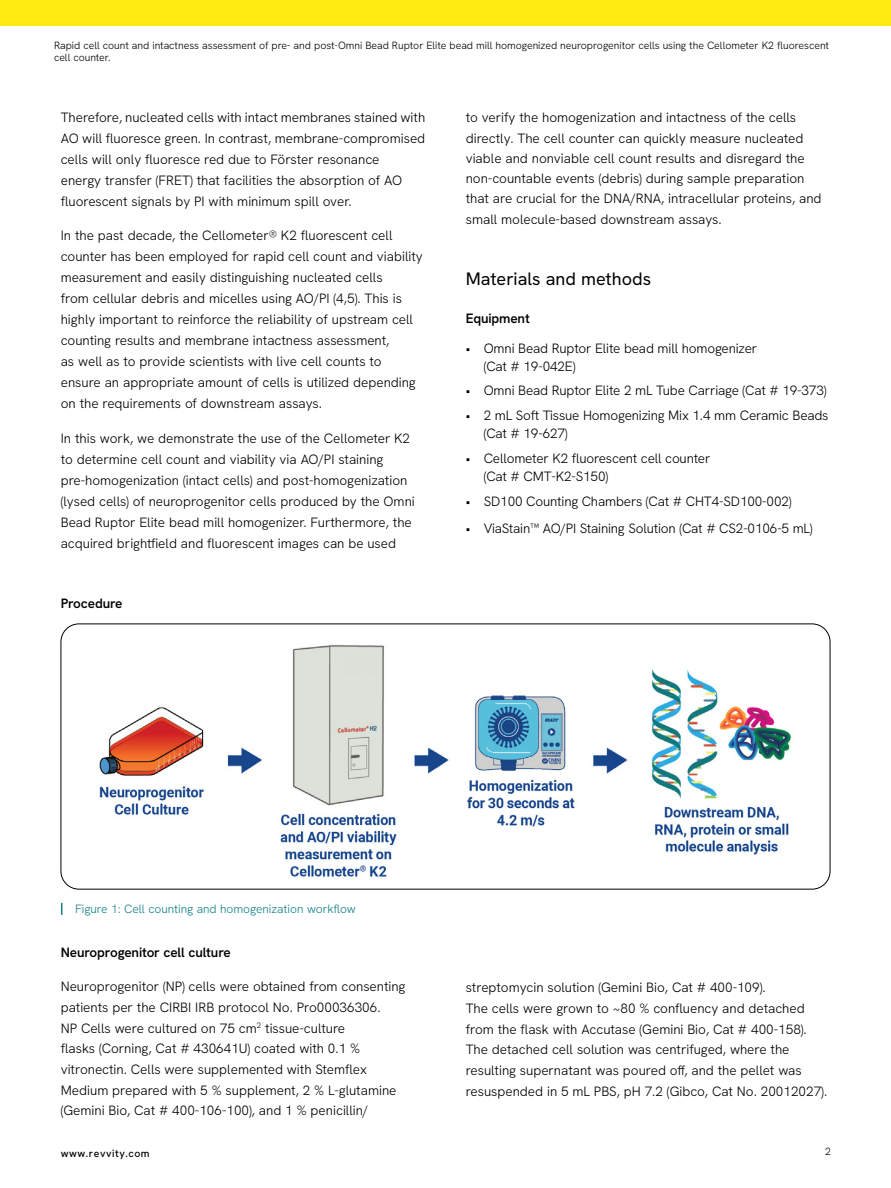
<style>
.page{position:relative;width:891px;height:1188px;background:#fff}
.page>*{position:absolute;margin:0;border:0;box-sizing:border-box;transform-origin:0 0}
.Sub_Head{font:18px "Hanken Grotesk";color:#000}
.Body_Copy{font:300 13.5px/21px "Hanken Grotesk";letter-spacing:-.005em;color:#000}
.Paragraph_Title{font:600 13.5px "Hanken Grotesk";letter-spacing:-.01em;color:#000}
.Captions{font:300 12px "Hanken Grotesk";color:#148087}
.t1{font:300 10.5px/12px "Hanken Grotesk";letter-spacing:-.005em;color:#000}
.t2{font:500 10.5px "Hanken Grotesk";letter-spacing:.05em;color:#000}
</style>
<div class="page">
<div style="left:0;top:0;width:891px;height:26px;background:#ffeb0f"></div>
<img style="left:99px;top:644px;width:692px;height:233px">
<svg style="left:61px;top:903px;width:1px;height:12px"></svg>
<p class="t1" style="left:54px;top:40px;width:777px">Rapid cell count and intactness assessment of pre- and post-Omni Bead Ruptor Elite bead mill homogenized neuroprogenitor cells using the Cellometer K2 fluorescent cell counter.</p>
<p class="Body_Copy" style="left:61px;top:106px;width:366px">Therefore, nucleated cells with intact membranes stained with AO will fluoresce green. In contrast, membrane-compromised cells will only fluoresce red due to Förster resonance<br>energy transfer (FRET) that facilities the absorption of AO fluorescent signals by PI with minimum spill over.</p>
<p class="Body_Copy" style="left:61px;top:225px;width:364px">In the past decade, the Cellometer® K2 fluorescent cell counter has been employed for rapid cell count and viability measurement and easily distinguishing nucleated cells<br>from cellular debris and micelles using AO/PI (4,5). This is highly important to reinforce the reliability of upstream cell counting results and membrane intactness assessment,<br>as well as to provide scientists with live cell counts to ensure an appropriate amount of cells is utilized depending on the requirements of downstream assays.</p>
<p class="Body_Copy" style="left:61px;top:427px;width:356px">In this work, we demonstrate the use of the Cellometer K2 to determine cell count and viability via AO/PI staining pre-homogenization (intact cells) and post-homogenization (lysed cells) of neuroprogenitor cells produced by the Omni Bead Ruptor Elite bead mill homogenizer. Furthermore, the acquired brightfield and fluorescent images can be used</p>
<p class="Paragraph_Title" style="left:61px;top:594px;width:63px">Procedure</p>
<p class="Body_Copy" style="left:466px;top:106px;width:357px;line-height:20.5px">to verify the homogenization and intactness of the cells directly. The cell counter can quickly measure nucleated viable and nonviable cell count results and disregard the non-countable events (debris) during sample preparation that are crucial for the DNA/RNA, intracellular proteins, and small molecule-based downstream assays.</p>
<p class="Sub_Head" style="left:466px;top:267px;width:187px">Materials and methods</p>
<p class="Paragraph_Title" style="left:466px;top:309px;width:66px">Equipment</p>
<p class="Body_Copy" style="left:484px;top:339px;width:275px;line-height:18px;text-indent:-18px">• Omni Bead Ruptor Elite bead mill homogenizer (Cat # 19-042E)</p>
<p class="Body_Copy" style="left:466px;top:380px;width:362px">• Omni Bead Ruptor Elite 2 mL Tube Carriage (Cat # 19-373)</p>
<p class="Body_Copy" style="left:484px;top:406px;width:346px;line-height:18px;text-indent:-18px">• 2 mL Soft Tissue Homogenizing Mix 1.4 mm Ceramic Beads (Cat # 19-627)</p>
<p class="Body_Copy" style="left:484px;top:449px;width:228px;line-height:18px;text-indent:-18px">• Cellometer K2 fluorescent cell counter (Cat # CMT-K2-S150)</p>
<p class="Body_Copy" style="left:466px;top:490px;width:327px">• SD100 Counting Chambers (Cat # CHT4-SD100-002)</p>
<p class="Body_Copy" style="left:466px;top:518px;width:348px">• ViaStain™ AO/PI Staining Solution (Cat # CS2-0106-5 mL)</p>
<p class="Captions" style="left:75px;top:901px;width:282px">Figure 1: Cell counting and homogenization workflow</p>
<p class="Paragraph_Title" style="left:61px;top:943px;width:172px">Neuroprogenitor cell culture</p>
<p class="Body_Copy" style="left:61px;top:976px;width:346px">Neuroprogenitor (NP) cells were obtained from consenting patients per the CIRBI IRB protocol No. Pro00036306.<br>NP Cells were cultured on 75 cm<sup>2</sup> tissue-culture<br>flasks (Corning, Cat # 430641U) coated with 0.1 % vitronectin. Cells were supplemented with Stemflex Medium prepared with 5 % supplement, 2 % L-glutamine (Gemini Bio, Cat # 400-106-100), and 1 % penicillin/</p>
<p class="Body_Copy" style="left:466px;top:977px;width:363px">streptomycin solution (Gemini Bio, Cat # 400-109).<br>The cells were grown to ~80 % confluency and detached from the flask with Accutase (Gemini Bio, Cat # 400-158).<br>The detached cell solution was centrifuged, where the resulting supernatant was poured off, and the pellet was resuspended in 5 mL PBS, pH 7.2 (Gibco, Cat No. 20012027).</p>
<p class="t2" style="left:61px;top:1147px;width:90px">www.revvity.com</p>
<p class="t1" style="left:825px;top:1145px;width:7px">2</p>
</div>
